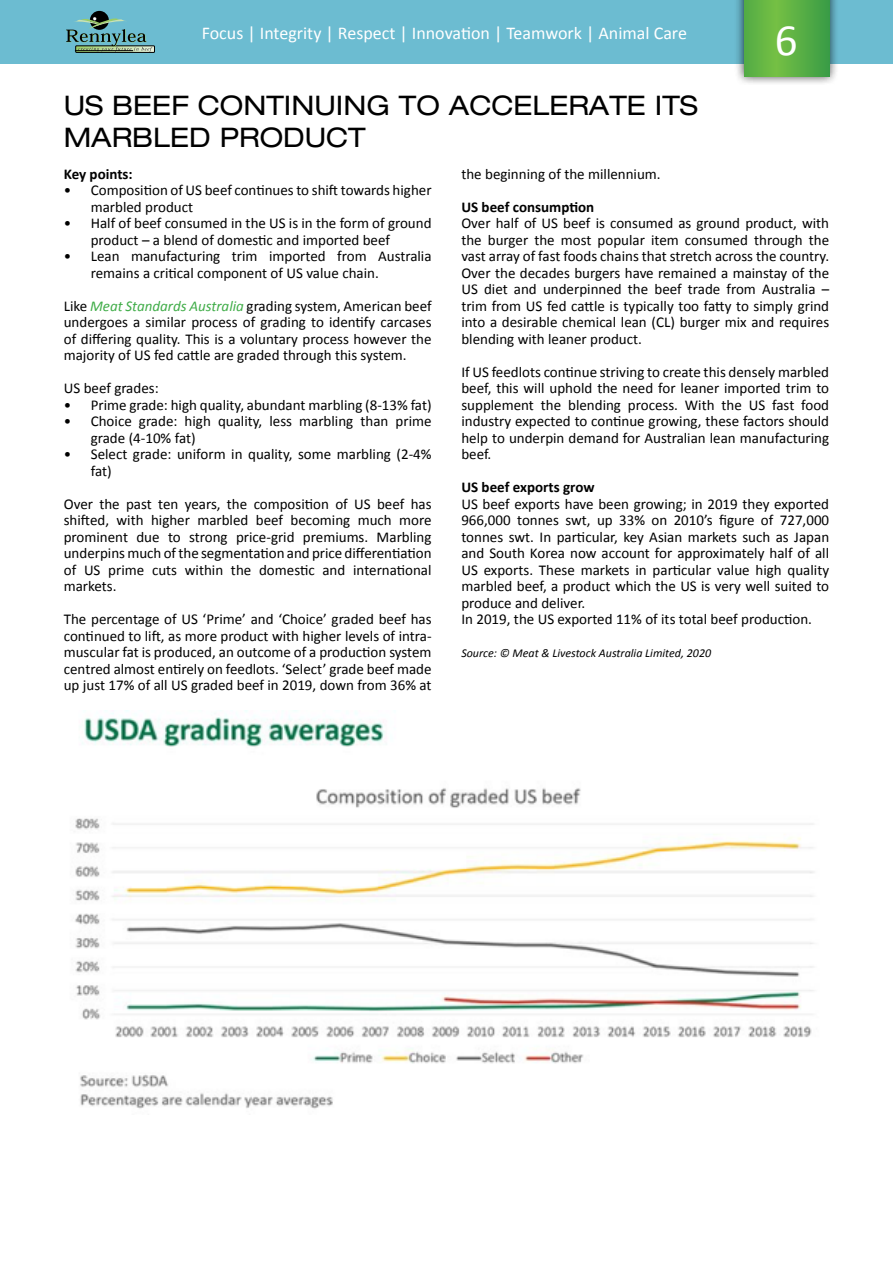
<style>
.page{position:relative;width:893px;height:1263px;background:#fff}
.page>*{position:absolute;margin:0;border:0;box-sizing:border-box;transform-origin:0 0}
.t1{font:45px "Calibri";color:#fff}
.t2{font:expanded 27px/32.4px "Helvetica Neue LT";color:#000}
.t3{font:18px "Calibri";color:#fff}
.t4{font:15px/16.5px "Calibri";color:#000}
.t5{font:700 15px "Calibri";color:#000}
.t6{font:italic 12px "Calibri";color:#000}
.s1{font-style:italic;color:#41ad49}
</style>
<div class="page">
<div style="left:0;top:0;width:893px;height:64px;background:#6cbcd1"></div>
<div style="left:734px;top:0;width:105px;height:86px;background:#000;opacity:.75"></div>
<svg style="left:744px;top:0;width:85px;height:77px"></svg>
<div style="left:76px;top:46px;width:79px;height:6px;border:1px solid #000"></div>
<div style="left:90px;top:11px;width:19px;height:19px;background:#000;border-radius:50%"></div>
<svg style="left:66px;top:16px;width:88px;height:36px"></svg>
<hr style="left:75px;top:50px;width:58px;height:1px;background:#000">
<img style="left:75px;top:711px;width:739px;height:398px">
<p class="t3" style="left:202px;top:22px;width:487px">Focus | Integrity | Respect | Innovation | Teamwork | Animal Care</p>
<h1 class="t1" style="left:775px;top:12px;width:24px">6</h1>
<h2 class="t2" style="left:64px;top:88px;width:636px">US BEEF CONTINUING TO ACCELERATE ITS<br>MARBLED PRODUCT</h2>
<p class="t5" style="left:64px;top:164px;width:70px">Key points:</p>
<p class="t4" style="left:91px;top:181px;width:342px;text-indent:-27px">• Composition of US beef continues to shift towards higher marbled product</p>
<p class="t4" style="left:91px;top:214px;width:342px;text-indent:-27px">• Half of beef consumed in the US is in the form of ground product – a blend of domestic and imported beef</p>
<p class="t4" style="left:91px;top:247px;width:342px;text-indent:-27px">• Lean manufacturing trim imported from Australia remains a critical component of US value chain.</p>
<p class="t4" style="left:64px;top:297px;width:369px;text-align:justify">Like <span class="s1">Meat Standards Australia</span> grading system, American beef undergoes a similar process of grading to identify carcases of differing quality. This is a voluntary process however the majority of US fed cattle are graded through this system.</p>
<p class="t4" style="left:64px;top:379px;width:96px">US beef grades:</p>
<p class="t4" style="left:64px;top:396px;width:369px">• Prime grade: high quality, abundant marbling (8-13% fat)</p>
<p class="t4" style="left:91px;top:412px;width:342px;text-indent:-27px">• Choice grade: high quality, less marbling than prime grade (4-10% fat)</p>
<p class="t4" style="left:91px;top:445px;width:342px;text-indent:-27px">• Select grade: uniform in quality, some marbling (2-4% fat)</p>
<p class="t4" style="left:64px;top:495px;width:369px;text-align:justify">Over the past ten years, the composition of US beef has shifted, with higher marbled beef becoming much more prominent due to strong price-grid premiums. Marbling underpins much of the segmentation and price differentiation of US prime cuts within the domestic and international markets.</p>
<p class="t4" style="left:64px;top:610px;width:369px;text-align:justify">The percentage of US ‘Prime’ and ‘Choice’ graded beef has continued to lift, as more product with higher levels of intra&shy;muscular fat is produced, an outcome of a production system centred almost entirely on feedlots. ‘Select’ grade beef made up just 17% of all US graded beef in 2019, down from 36% at</p>
<p class="t4" style="left:461px;top:165px;width:201px">the beginning of the millennium.</p>
<p class="t5" style="left:461px;top:197px;width:134px">US beef consumption</p>
<p class="t4" style="left:461px;top:214px;width:369px;text-align:justify">Over half of US beef is consumed as ground product, with the burger the most popular item consumed through the vast array of fast foods chains that stretch across the country.<br>Over the decades burgers have remained a mainstay of the US diet and underpinned the beef trade from Australia – trim from US fed cattle is typically too fatty to simply grind into a desirable chemical lean (CL) burger mix and requires blending with leaner product.</p>
<p class="t4" style="left:461px;top:363px;width:369px;text-align:justify">If US feedlots continue striving to create this densely marbled beef, this will uphold the need for leaner imported trim to supplement the blending process. With the US fast food industry expected to continue growing, these factors should help to underpin demand for Australian lean manufacturing beef.</p>
<p class="t5" style="left:461px;top:478px;width:135px">US beef exports grow</p>
<p class="t4" style="left:461px;top:495px;width:369px">US beef exports have been growing; in 2019 they exported 966,000 tonnes swt, up 33% on 2010’s figure of 727,000 tonnes swt. In particular, key Asian markets such as Japan and South Korea now account for approximately half of all US exports. These markets in particular value high quality marbled beef, a product which the US is very well suited to produce and deliver.<br>In 2019, the US exported 11% of its total beef production.</p>
<p class="t6" style="left:461px;top:646px;width:251px">Source: © Meat &amp; Livestock Australia Limited, 2020</p>
</div>
